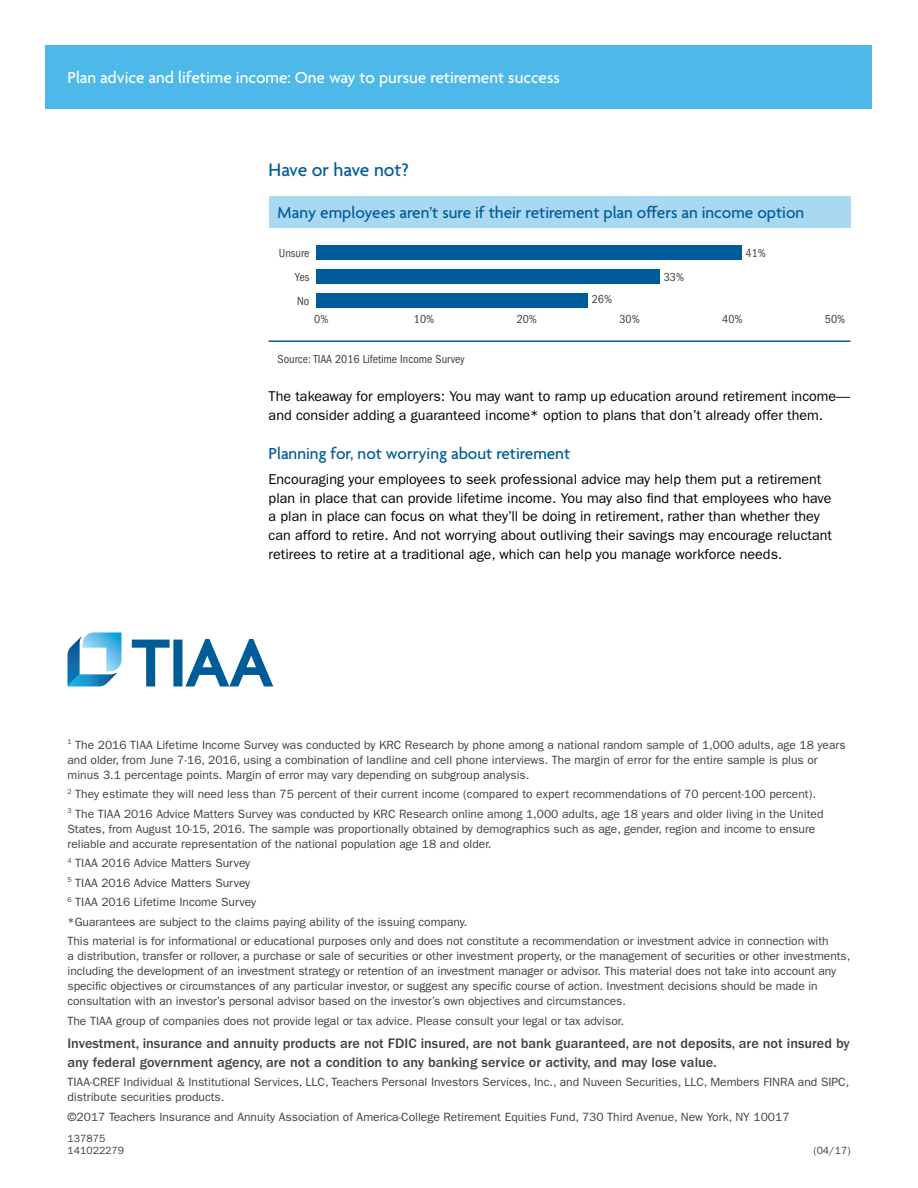
<style>
.page{position:relative;width:918px;height:1188px;background:#fff}
.page>*{position:absolute;margin:0;border:0;box-sizing:border-box;transform-origin:0 0}
.t1{font:500 19.5px "Agenda";color:#005c98}
.t2{font:500 17.25px "Agenda";color:#005c98}
.t3{font:500 17.25px "Agenda";color:#fff}
.t4{font:14.25px/18.8px "ITC Franklin Gothic Std";color:#000}
.t5{font:500 14.25px/18.8px "ITC Franklin Gothic Std";color:#404040}
.t6{font:12px/15px "ITC Franklin Gothic Std";color:#404040}
.t7{font:condensed 12px/24px "ITC Franklin Gothic Std";color:#404040;text-align:justify}
.t8{font:10.5px/12px "ITC Franklin Gothic Std";color:#404040}
</style>
<div class="page">
<div style="left:46px;top:46px;width:826px;height:63px;background:#4eb9e9"></div>
<svg style="left:132px;top:639px;width:141px;height:47px"></svg>
<svg style="left:67px;top:632px;width:55px;height:55px"></svg>
<div style="left:269px;top:197px;width:581px;height:31px;background:#aad8f3"></div>
<hr style="left:269px;top:340px;width:581px;height:2px;background:#005c98">
<div style="left:316px;top:245px;width:426px;height:15px;background:#005c98"></div>
<div style="left:316px;top:269px;width:344px;height:14px;background:#005c98"></div>
<div style="left:316px;top:293px;width:272px;height:14px;background:#005c98"></div>
<h2 class="t3" style="left:68px;top:68px;width:494px">Plan advice and lifetime income: One way to pursue retirement success</h2>
<h1 class="t1" style="left:269px;top:159px;width:142px">Have or have not?</h1>
<h2 class="t2" style="left:278px;top:203px;width:528px">Many employees aren’t sure if their retirement plan offers an income option</h2>
<p class="t7" style="left:295px;top:241px;width:16px;text-indent:-17px">Unsure Yes No</p>
<p class="t7" style="left:746px;top:241px;width:22px">41%</p>
<p class="t7" style="left:664px;top:265px;width:22px">33%</p>
<p class="t7" style="left:592px;top:288px;width:22px">26%</p>
<p class="t7" style="left:314px;top:307px;width:16px">0%</p>
<p class="t7" style="left:414px;top:307px;width:22px">10%</p>
<p class="t7" style="left:517px;top:307px;width:22px">20%</p>
<p class="t7" style="left:619px;top:307px;width:22px">30%</p>
<p class="t7" style="left:722px;top:307px;width:22px">40%</p>
<p class="t7" style="left:825px;top:307px;width:22px">50%</p>
<p class="t7" style="left:278px;top:347px;width:189px">Source: TIAA 2016 Lifetime Income Survey</p>
<p class="t4" style="left:269px;top:387px;width:583px">The takeaway for employers: You may want to ramp up education around retirement income— and consider adding a guaranteed income* option to plans that don’t already offer them.</p>
<h2 class="t2" style="left:269px;top:444px;width:303px">Planning for, not worrying about retirement</h2>
<p class="t4" style="left:269px;top:470px;width:565px">Encouraging your employees to seek professional advice may help them put a retirement plan in place that can provide lifetime income. You may also find that employees who have a plan in place can focus on what they’ll be doing in retirement, rather than whether they can afford to retire. And not worrying about outliving their savings may encourage reluctant retirees to retire at a traditional age, which can help you manage workforce needs.</p>
<p class="t6" style="left:67px;top:737px;width:780px"><sup>1</sup> The 2016 TIAA Lifetime Income Survey was conducted by KRC Research by phone among a national random sample of 1,000 adults, age 18 years and older, from June 7-16, 2016, using a combination of landline and cell phone interviews. The margin of error for the entire sample is plus or minus 3.1 percentage points. Margin of error may vary depending on subgroup analysis.</p>
<p class="t6" style="left:68px;top:784px;width:757px;line-height:19.5px"><sup>2</sup> They estimate they will need less than 75 percent of their current income (compared to expert recommendations of 70 percent-100 percent).<br><sup>3</sup> The TIAA 2016 Advice Matters Survey was conducted by KRC Research online among 1,000 adults, age 18 years and older living in the United</p>
<p class="t6" style="left:67px;top:821px;width:749px">States, from August 10-15, 2016. The sample was proportionally obtained by demographics such as age, gender, region and income to ensure reliable and accurate representation of the national population age 18 and older.</p>
<p class="t6" style="left:67px;top:853px;width:763px;line-height:19.5px"><sup>4</sup> TIAA 2016 Advice Matters Survey<br><sup>5</sup> TIAA 2016 Advice Matters Survey<br><sup>6</sup> TIAA 2016 Lifetime Income Survey<br>*Guarantees are subject to the claims paying ability of the issuing company.<br>This material is for informational or educational purposes only and does not constitute a recommendation or investment advice in connection with</p>
<p class="t6" style="left:67px;top:949px;width:784px">a distribution, transfer or rollover, a purchase or sale of securities or other investment property, or the management of securities or other investments, including the development of an investment strategy or retention of an investment manager or advisor. This material does not take into account any specific objectives or circumstances of any particular investor, or suggest any specific course of action. Investment decisions should be made in consultation with an investor’s personal advisor based on the investor’s own objectives and circumstances.</p>
<p class="t6" style="left:67px;top:1013px;width:558px">The TIAA group of companies does not provide legal or tax advice. Please consult your legal or tax advisor.</p>
<p class="t5" style="left:68px;top:1034px;width:784px">Investment, insurance and annuity products are not FDIC insured, are not bank guaranteed, are not deposits, are not insured by any federal government agency, are not a condition to any banking service or activity, and may lose value.</p>
<p class="t6" style="left:68px;top:1075px;width:783px">TIAA-CREF Individual &amp; Institutional Services, LLC, Teachers Personal Investors Services, Inc., and Nuveen Securities, LLC, Members FINRA and SIPC, distribute securities products.</p>
<p class="t6" style="left:68px;top:1109px;width:724px">©2017 Teachers Insurance and Annuity Association of America-College Retirement Equities Fund, 730 Third Avenue, New York, NY 10017</p>
<p class="t8" style="left:68px;top:1133px;width:58px">137875<br>141022279</p>
<p class="t8" style="left:814px;top:1145px;width:38px">(04/17)</p>
</div>
